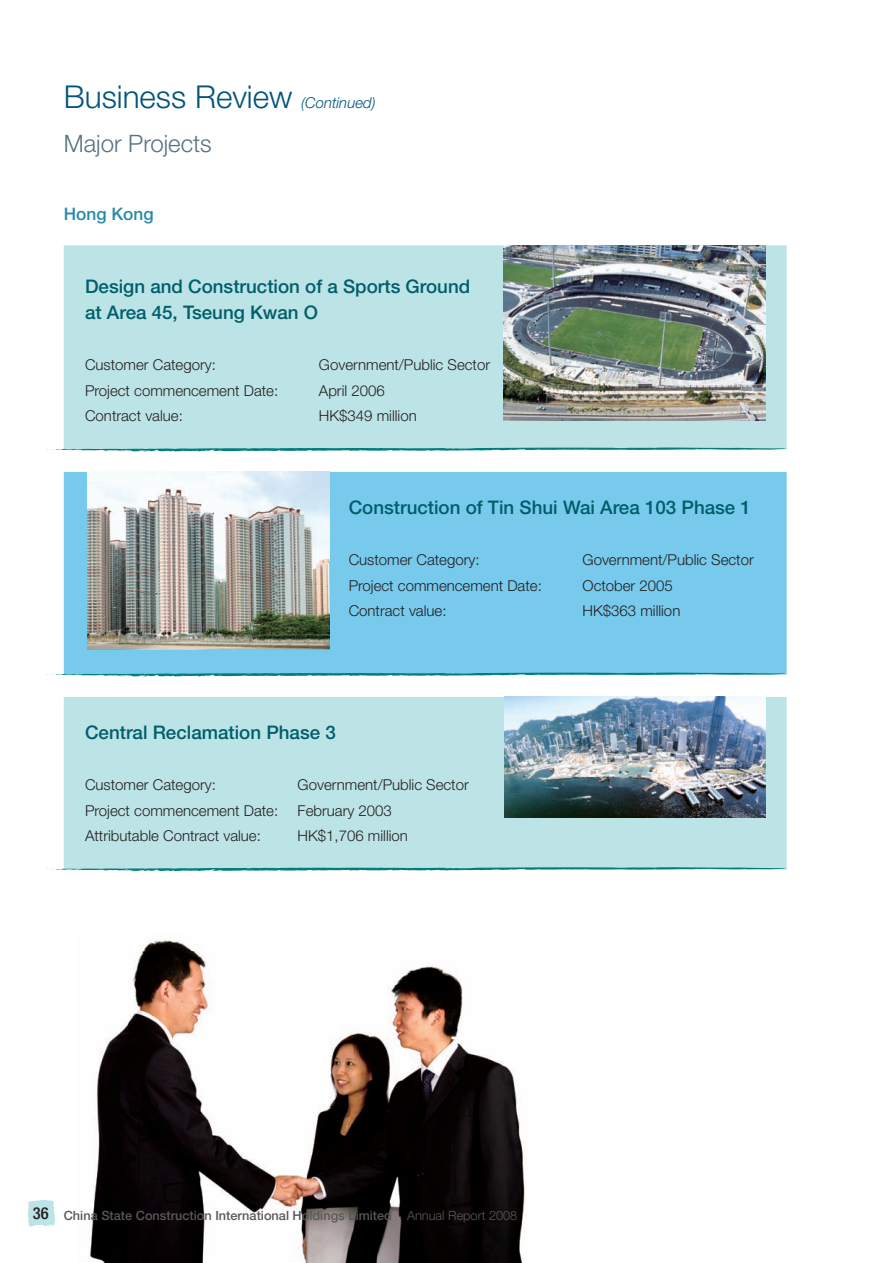
<style>
.page{position:relative;width:893px;height:1263px;background:#fff}
.page>*{position:absolute;margin:0;border:0;box-sizing:border-box;transform-origin:0 0}
.t1{font:300 31.5px "Helvetica Neue LT Std";color:#01547c}
.t2{font:300 24px "Helvetica Neue LT Std";color:#557482}
.t3{font:500 18.75px/25.5px "Helvetica Neue LT Std";color:#005e6b}
.t4{font:500 17.25px "Helvetica Neue LT Std";color:#2689ae}
.t5{font:500 condensed 16.5px "Helvetica Neue LT Std";color:#231f20}
.t6{font:300 15px "Helvetica Neue LT Std";color:#231f20}
.t7{font:500 12.75px "Helvetica Neue LT Std";color:#57585a}
.s1{font-style:italic;font-size:15px}
.s2{font-weight:300}
</style>
<div class="page">
<svg style="left:28px;top:1199px;width:27px;height:28px"></svg>
<img style="left:89px;top:940px;width:437px;height:323px">
<div style="left:64px;top:245px;width:723px;height:202px;background:#bce3e5"></div>
<div style="left:64px;top:472px;width:723px;height:200px;background:#77caec"></div>
<div style="left:64px;top:697px;width:723px;height:170px;background:#bce3e5"></div>
<img style="left:504px;top:697px;width:261px;height:120px">
<svg style="left:47px;top:447px;width:740px;height:5px"></svg>
<svg style="left:47px;top:672px;width:740px;height:5px"></svg>
<svg style="left:47px;top:867px;width:740px;height:5px"></svg>
<img style="left:88px;top:472px;width:242px;height:177px">
<img style="left:504px;top:245px;width:261px;height:175px">
<h1 class="t1" style="left:64px;top:85px;width:313px">Business Review <span class="s1">(Continued)</span></h1>
<h2 class="t2" style="left:64px;top:135px;width:150px">Major Projects</h2>
<p class="t4" style="left:64px;top:208px;width:91px">Hong Kong</p>
<p class="t3" style="left:85px;top:276px;width:387px">Design and Construction of a Sports Ground at Area 45, Tseung Kwan O</p>
<p class="t6" style="left:85px;top:360px;width:132px">Customer Category:</p>
<p class="t6" style="left:319px;top:360px;width:173px">Government/Public Sector</p>
<p class="t6" style="left:85px;top:385px;width:195px">Project commencement Date:</p>
<p class="t6" style="left:319px;top:385px;width:67px">April 2006</p>
<p class="t6" style="left:85px;top:411px;width:99px">Contract value:</p>
<p class="t6" style="left:319px;top:411px;width:99px">HK$349 million</p>
<p class="t3" style="left:349px;top:496px;width:404px">Construction of Tin Shui Wai Area 103 Phase 1</p>
<p class="t6" style="left:349px;top:555px;width:132px">Customer Category:</p>
<p class="t6" style="left:583px;top:555px;width:173px">Government/Public Sector</p>
<p class="t6" style="left:349px;top:580px;width:195px">Project commencement Date:</p>
<p class="t6" style="left:583px;top:580px;width:92px">October 2005</p>
<p class="t6" style="left:349px;top:606px;width:99px">Contract value:</p>
<p class="t6" style="left:583px;top:606px;width:99px">HK$363 million</p>
<p class="t3" style="left:85px;top:721px;width:252px">Central Reclamation Phase 3</p>
<p class="t6" style="left:85px;top:780px;width:132px">Customer Category:</p>
<p class="t6" style="left:298px;top:780px;width:173px">Government/Public Sector</p>
<p class="t6" style="left:85px;top:805px;width:195px">Project commencement Date:</p>
<p class="t6" style="left:298px;top:805px;width:96px">February 2003</p>
<p class="t6" style="left:85px;top:831px;width:177px">Attributable Contract value:</p>
<p class="t6" style="left:298px;top:831px;width:112px">HK$1,706 million</p>
<p class="t5" style="left:33px;top:1207px;width:17px">36</p>
<p class="t7" style="left:64px;top:1210px;width:455px">China State Construction International Holdings Limited <span class="s2">Annual Report 2008</span></p>
</div>
